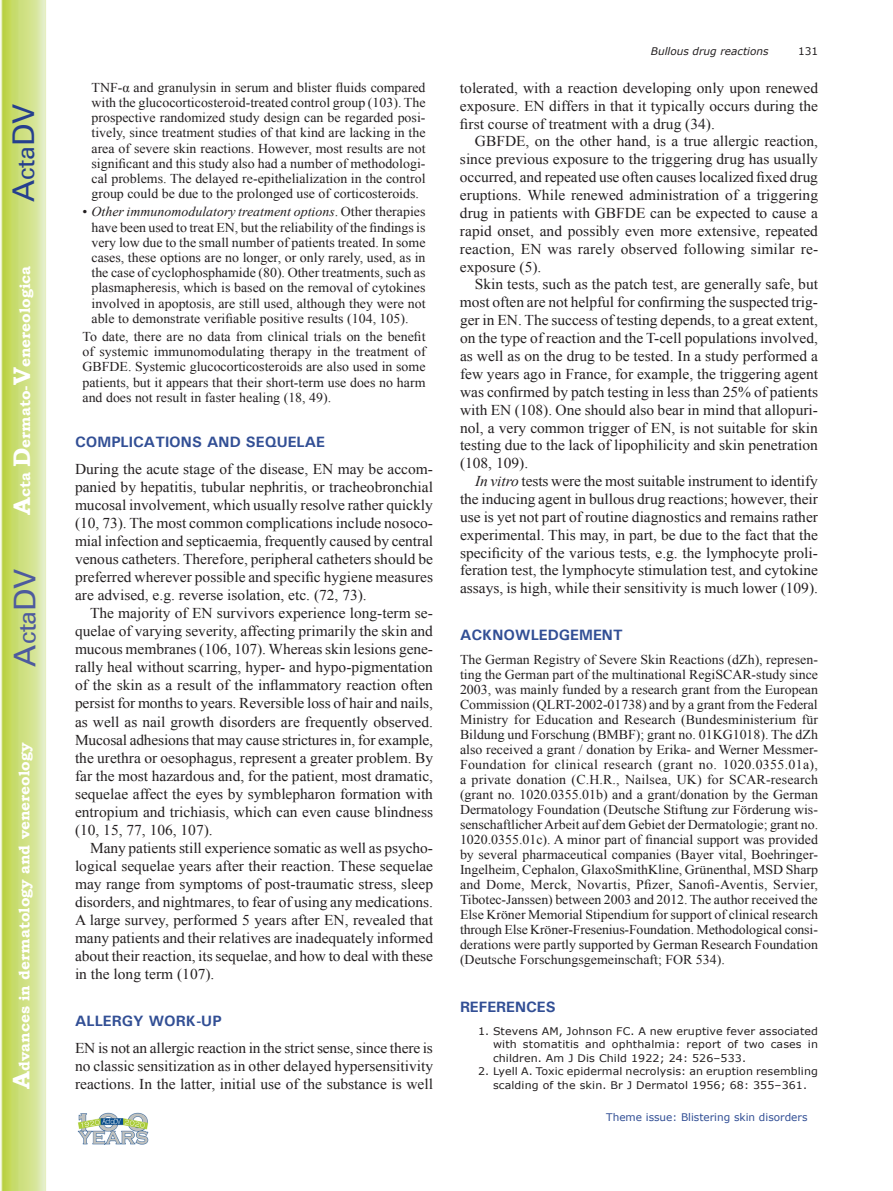
<style>
.page{position:relative;width:893px;height:1191px;background:#fff}
.page>*{position:absolute;margin:0;border:0;box-sizing:border-box;transform-origin:0 0}
.t1{font:30px "Univers";color:#4d5a9e}
.t2{font:30px "Univers";color:#253f8e}
.t3{font:15px/18px "Times New Roman";color:#231f20;text-align:justify}
.t4{font:700 15px "Univers";color:#324f95}
.t5{font:700 15px "Bookman Old Style";color:#fff}
.t6{font:13.5px/15px "Times New Roman";color:#231f20;text-align:justify}
.t7{font:10.5px/13.5px "Verdana";letter-spacing:.01em;color:#231f20;text-align:justify;scale:1.05 1}
.t8{font:10.5px "Verdana";color:#324f95}
.t9{font:italic 10.5px "Verdana";color:#231f20}
.t10{font:10.5px "Verdana";letter-spacing:.01em;color:#231f20}
.s1{font-size:24px}
.s2{font-style:italic}
</style>
<div class="page">
<svg style="left:1px;top:0;width:45px;height:1191px;background:#cfe084"></svg>
<img style="left:78px;top:1113px;width:70px;height:31px">
<h1 class="t2" style="left:6px;top:202px;width:100px;rotate:-90deg">A<span class="s1">cta</span>DV</h1>
<p class="t5" style="left:16px;top:515px;width:251px;rotate:-90deg"><span class="s1">A</span>cta <span class="s1">D</span>ermato-<span class="s1">V</span>enereologica</p>
<h1 class="t1" style="left:7px;top:666px;width:100px;rotate:-90deg">A<span class="s1">cta</span>DV</h1>
<p class="t5" style="left:15px;top:1088px;width:347px;rotate:-90deg"><span class="s1">A</span>dvances in dermatology and venereology</p>
<p class="t6" style="left:92px;top:80px;width:336px">TNF-α and granulysin in serum and blister fluids compared with the glucocorticosteroid-treated control group (103). The prospective randomized study design can be regarded posi&shy;tively, since treatment studies of that kind are lacking in the area of severe skin reactions. However, most results are not significant and this study also had a number of methodologi&shy;cal problems. The delayed re-epithelialization in the control group could be due to the prolonged use of corticosteroids.</p>
<p class="t6" style="left:92px;top:204px;width:336px;text-indent:-9px">• <span class="s2">Other immunomodulatory treatment options</span>. Other therapies have been used to treat EN, but the reliability of the findings is very low due to the small number of patients treated. In some cases, these options are no longer, or only rarely, used, as in the case of cyclophosphamide (80). Other treatments, such as plasmapheresis, which is based on the removal of cytokines involved in apoptosis, are still used, although they were not able to demonstrate verifiable positive results (104, 105).</p>
<p class="t6" style="left:83px;top:329px;width:345px">To date, there are no data from clinical trials on the benefit of systemic immunomodulating therapy in the treatment of GBFDE. Systemic glucocorticosteroids are also used in some patients, but it appears that their short-term use does no harm and does not result in faster healing (18, 49).</p>
<p class="t4" style="left:75px;top:432px;width:252px">COMPLICATIONS AND SEQUELAE</p>
<p class="t3" style="left:75px;top:460px;width:360px">During the acute stage of the disease, EN may be accom&shy;panied by hepatitis, tubular nephritis, or tracheobronchial mucosal involvement, which usually resolve rather quickly (10, 73). The most common complications include nosoco&shy;mial infection and septicaemia, frequently caused by central venous catheters. Therefore, peripheral catheters should be preferred wherever possible and specific hygiene measures are advised, e.g. reverse isolation, etc. (72, 73).</p>
<p class="t3" style="left:75px;top:604px;width:360px;text-indent:15px">The majority of EN survivors experience long-term se&shy;quelae of varying severity, affecting primarily the skin and mucous membranes (106, 107). Whereas skin lesions gene&shy;rally heal without scarring, hyper- and hypo-pigmentation of the skin as a result of the inflammatory reaction often persist for months to years. Reversible loss of hair and nails, as well as nail growth disorders are frequently observed.<br>Mucosal adhesions that may cause strictures in, for example, the urethra or oesophagus, represent a greater problem. By far the most hazardous and, for the patient, most dramatic, sequelae affect the eyes by symblepharon formation with entropium and trichiasis, which can even cause blindness (10, 15, 77, 106, 107).</p>
<p class="t3" style="left:75px;top:838px;width:360px;text-indent:15px">Many patients still experience somatic as well as psycho&shy;logical sequelae years after their reaction. These sequelae may range from symptoms of post-traumatic stress, sleep disorders, and nightmares, to fear of using any medications.<br>A large survey, performed 5 years after EN, revealed that many patients and their relatives are inadequately informed about their reaction, its sequelae, and how to deal with these in the long term (107).</p>
<p class="t4" style="left:75px;top:1011px;width:148px">ALLERGY WORK-UP</p>
<p class="t3" style="left:75px;top:1038px;width:360px">EN is not an allergic reaction in the strict sense, since there is no classic sensitization as in other delayed hypersensitivity reactions. In the latter, initial use of the substance is well</p>
<p class="t9" style="left:651px;top:44px;width:119px">Bullous drug reactions</p>
<p class="t10" style="left:798px;top:44px;width:22px">131</p>
<p class="t3" style="left:460px;top:79px;width:360px">tolerated, with a reaction developing only upon renewed exposure. EN differs in that it typically occurs during the first course of treatment with a drug (34).</p>
<p class="t3" style="left:460px;top:132px;width:360px;text-indent:15px">GBFDE, on the other hand, is a true allergic reaction, since previous exposure to the triggering drug has usually occurred, and repeated use often causes localized fixed drug eruptions. While renewed administration of a triggering drug in patients with GBFDE can be expected to cause a rapid onset, and possibly even more extensive, repeated reaction, EN was rarely observed following similar re&shy;exposure (5).</p>
<p class="t3" style="left:460px;top:275px;width:360px;text-indent:15px">Skin tests, such as the patch test, are generally safe, but most often are not helpful for confirming the suspected trig&shy;ger in EN. The success of testing depends, to a great extent, on the type of reaction and the T-cell populations involved, as well as on the drug to be tested. In a study performed a few years ago in France, for example, the triggering agent was confirmed by patch testing in less than 25% of patients with EN (108). One should also bear in mind that allopuri&shy;nol, a very common trigger of EN, is not suitable for skin testing due to the lack of lipophilicity and skin penetration (108, 109).</p>
<p class="t3" style="left:460px;top:472px;width:360px;text-indent:15px"><span class="s2">In vitro</span> tests were the most suitable instrument to identify the inducing agent in bullous drug reactions; however, their use is yet not part of routine diagnostics and remains rather experimental. This may, in part, be due to the fact that the specificity of the various tests, e.g. the lymphocyte proli&shy;feration test, the lymphocyte stimulation test, and cytokine assays, is high, while their sensitivity is much lower (109).</p>
<p class="t4" style="left:460px;top:625px;width:164px">ACKNOWLEDGEMENT</p>
<p class="t6" style="left:460px;top:651px;width:360px">The German Registry of Severe Skin Reactions (dZh), represen&shy;ting the German part of the multinational RegiSCAR-study since 2003, was mainly funded by a research grant from the European Commission (QLRT-2002-01738) and by a grant from the Federal Ministry for Education and Research (Bundesministerium für Bildung und Forschung (BMBF); grant no. 01KG1018). The dZh also received a grant / donation by Erika- and Werner Messmer-Foundation for clinical research (grant no. 1020.0355.01a), a private donation (C.H.R., Nailsea, UK) for SCAR-research (grant no. 1020.0355.01b) and a grant/donation by the German Dermatology Foundation (Deutsche Stiftung zur Förderung wis&shy;senschaftlicher Arbeit auf dem Gebiet der Dermatologie; grant no.<br>1020.0355.01c). A minor part of financial support was provided by several pharmaceutical companies (Bayer vital, Boehringer-Ingelheim, Cephalon, GlaxoSmithKline, Grünenthal, MSD Sharp and Dome, Merck, Novartis, Pfizer, Sanofi-Aventis, Servier, Tibotec-Janssen) between 2003 and 2012. The author received the Else Kröner Memorial Stipendium for support of clinical research through Else Kröner-Fresenius-Foundation. Methodological consi&shy;derations were partly supported by German Research Foundation (Deutsche Forschungsgemeinschaft; FOR 534).</p>
<p class="t4" style="left:460px;top:997px;width:97px">REFERENCES</p>
<p class="t7" style="left:493px;top:1024px;width:311px;text-indent:-15px">1. Stevens AM, Johnson FC. A new eruptive fever associated with stomatitis and ophthalmia: report of two cases in children. Am J Dis Child 1922; 24: 526–533.</p>
<p class="t7" style="left:478px;top:1065px;width:325px;text-align:center">2. Lyell A. Toxic epidermal necrolysis: an eruption resembling scalding of the skin. Br J Dermatol 1956; 68: 355–361.</p>
<p class="t8" style="left:606px;top:1110px;width:203px">Theme issue: Blistering skin disorders</p>
</div>
